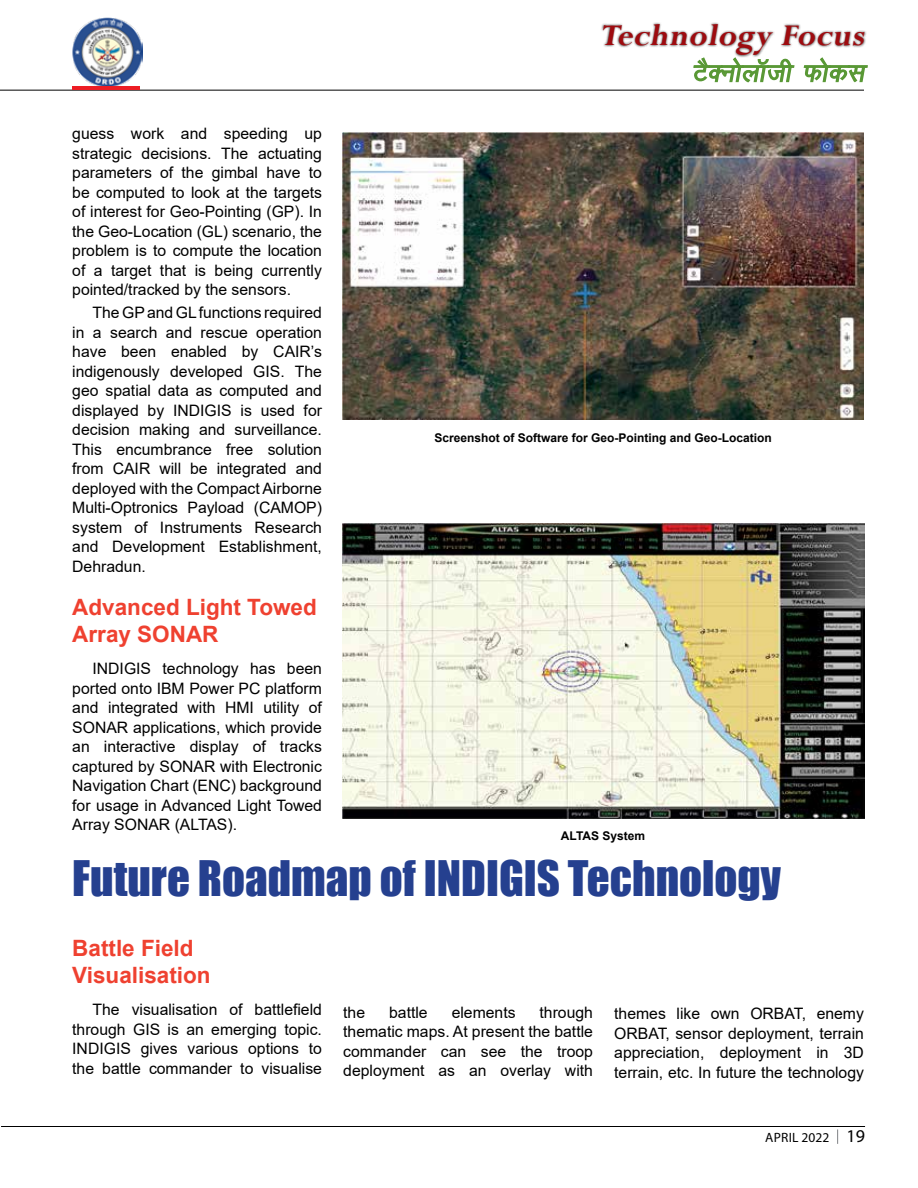
<style>
.page{position:relative;width:918px;height:1188px;background:#fff}
.page>*{position:absolute;margin:0;border:0;box-sizing:border-box;transform-origin:0 0}
.t1{font:45px "Impact";color:#25408f}
.t2{font:italic 700 33.6px "Perpetua";color:#9e0b0f}
.t3{font:700 22.5px/27px "Arial";color:#ef4130}
.t4{font:15.75px/19.5px "Arial";color:#000;text-align:justify}
.t5{font:13.5px "Myriad Pro";letter-spacing:.02em;color:#000}
.t6{font:700 12px "Arial";color:#000}
.s1{font-size:18px}
</style>
<div class="page">
<svg style="left:692px;top:58px;width:103px;height:32px"></svg>
<svg style="left:803px;top:58px;width:65px;height:32px"></svg>
<div style="left:600px;top:22px;width:267px;height:36px;background:#000;opacity:.75"></div>
<hr style="left:0;top:90px;width:864px;height:1px;background:#000">
<img style="left:73px;top:17px;width:69px;height:69px">
<hr style="left:72px;top:86px;width:68px;height:4px;background:#ed1d24">
<hr style="left:1px;top:1126px;width:864px;height:1px;background:#000">
<svg style="left:837px;top:1129px;width:1px;height:15px"></svg>
<img style="left:342px;top:132px;width:522px;height:288px">
<img style="left:342px;top:523px;width:522px;height:296px">
<h2 class="t2" style="left:600px;top:14px;width:273px">Technology Focus</h2>
<p class="t4" style="left:72px;top:124px;width:251px">guess work and speeding up strategic decisions. The actuating parameters of the gimbal have to be computed to look at the targets of interest for Geo-Pointing (GP). In the Geo-Location (GL) scenario, the problem is to compute the location of a target that is being currently pointed/tracked by the sensors.</p>
<p class="t4" style="left:72px;top:303px;width:251px;text-indent:20px">The GP and GL functions required in a search and rescue operation have been enabled by CAIR’s indigenously developed GIS. The geo spatial data as computed and displayed by INDIGIS is used for decision making and surveillance.<br>This encumbrance free solution from CAIR will be integrated and deployed with the Compact Airborne Multi-Optronics Payload (CAMOP) system of Instruments Research and Development Establishment, Dehradun.</p>
<h3 class="t3" style="left:72px;top:594px;width:246px">Advanced Light Towed<br>Array SONAR</h3>
<p class="t4" style="left:72px;top:659px;width:251px;text-indent:20px">INDIGIS technology has been ported onto IBM Power PC platform and integrated with HMI utility of SONAR applications, which provide an interactive display of tracks captured by SONAR with Electronic Navigation Chart (ENC) background for usage in Advanced Light Towed Array SONAR (ALTAS).</p>
<h1 class="t1" style="left:72px;top:843px;width:710px">Future Roadmap of INDIGIS Technology</h1>
<h3 class="t3" style="left:72px;top:935px;width:140px">Battle Field<br>Visualisation</h3>
<p class="t4" style="left:72px;top:1000px;width:251px;text-indent:20px">The visualisation of battlefield through GIS is an emerging topic.<br>INDIGIS gives various options to the battle commander to visualise</p>
<p class="t4" style="left:343px;top:1002px;width:23px">the</p>
<p class="t4" style="left:389px;top:1002px;width:40px">battle</p>
<p class="t4" style="left:452px;top:1002px;width:65px">elements</p>
<p class="t6" style="left:434px;top:429px;width:339px">Screenshot of Software for Geo-Pointing and Geo-Location</p>
<p class="t6" style="left:561px;top:828px;width:86px">ALTAS System</p>
<p class="t4" style="left:343px;top:1002px;width:251px;text-indent:196px">through thematic maps. At present the battle commander can see the troop deployment as an overlay with</p>
<p class="t4" style="left:614px;top:1004px;width:251px">themes like own ORBAT, enemy ORBAT, sensor deployment, terrain appreciation, deployment in 3D terrain, etc. In future the technology</p>
<p class="t5" style="left:765px;top:1129px;width:101px">APRIL 2022 <span class="s1">19</span></p>
</div>
